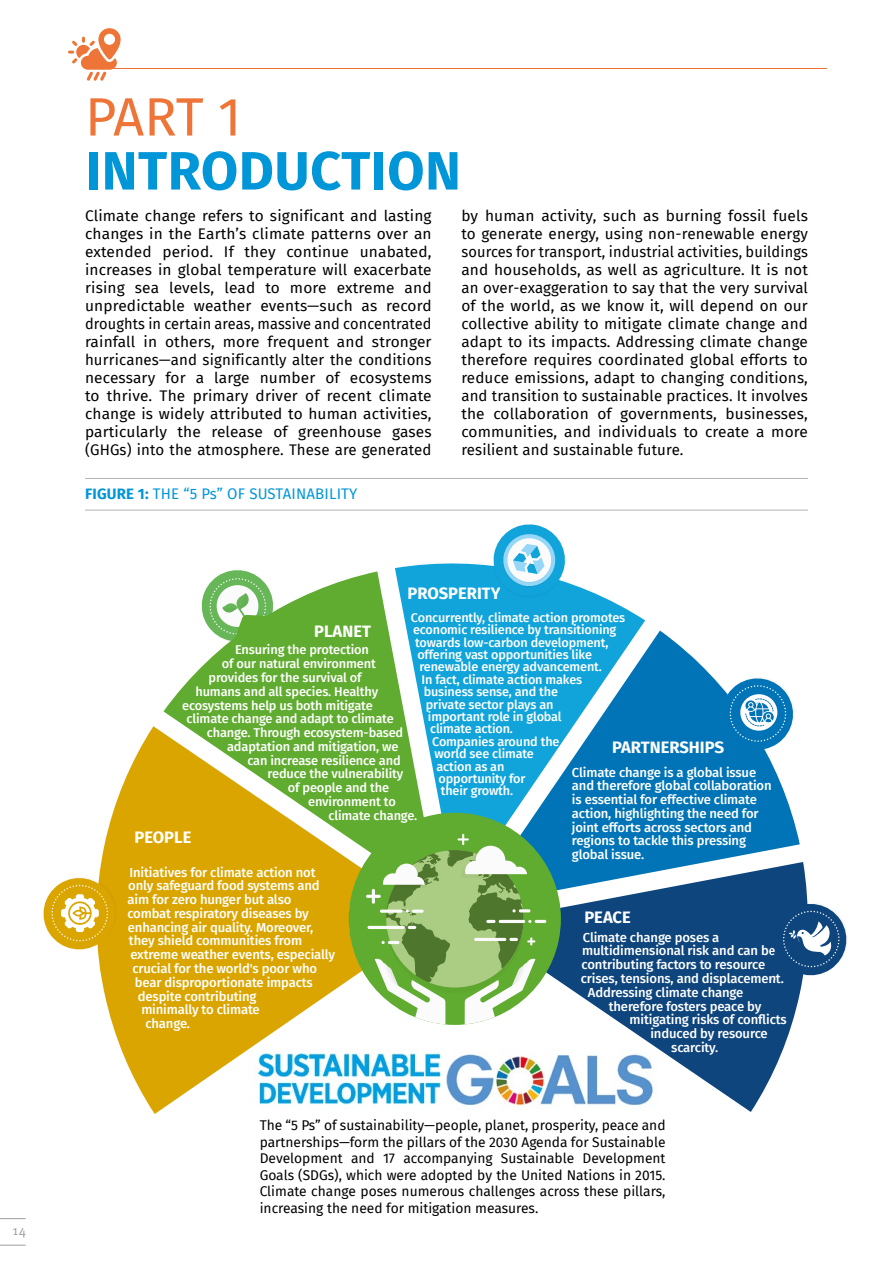
<style>
.page{position:relative;width:893px;height:1263px;background:#fff}
.page>*{position:absolute;margin:0;border:0;box-sizing:border-box;transform-origin:0 0}
.t1{font:700 54px "Fira Sans";letter-spacing:.01em;color:#0096d8}
.t2{font:54px "Fira Sans";color:#ee7537}
.t3{font:700 16.5px "Fira Sans";color:#fff}
.t4{font:15px/18px "Fira Sans";letter-spacing:.01em;color:#000;text-align:justify}
.t5{font:15px "Fira Sans";letter-spacing:.01em;color:#0096d8}
.t6{font:13.8px/16.5px "Fira Sans";color:#000;text-align:justify}
.t7{font:13.5px "Meta Pro";color:#9d9d9c}
.t8{font:500 13.05px/13.8px "Fira Sans";letter-spacing:-.01em;color:#fff}
.t9{font:500 12.75px "Fira Sans";letter-spacing:-.01em;color:#fff}
.t10{font:500 12.6px "Fira Sans";letter-spacing:-.01em;color:#fff}
.s1{font-weight:700}
</style>
<div class="page">
<svg style="left:0;top:1245px;width:26px;height:1px"></svg>
<svg style="left:0;top:1218px;width:26px;height:1px"></svg>
<img style="left:363px;top:1051px;width:179px;height:55px">
<svg style="left:98px;top:726px;width:265px;height:388px;fill:#dba500"></svg>
<svg style="left:542px;top:862px;width:266px;height:250px;fill:#0e457d"></svg>
<svg style="left:518px;top:630px;width:282px;height:261px;fill:#0074b7"></svg>
<svg style="left:689px;top:654px;width:18px;height:18px"></svg>
<svg style="left:395px;top:563px;width:250px;height:266px;background:#2fa7d8"></svg>
<svg style="left:163px;top:571px;width:261px;height:283px;fill:#60ac30"></svg>
<div style="left:349px;top:813px;width:212px;height:212px;background:#60ac30;border-radius:50%"></div>
<hr style="left:367px;top:926px;width:38px;height:3px;background:#fbfbfc;border-radius:2px">
<svg style="left:375px;top:834px;width:171px;height:190px"></svg>
<hr style="left:372px;top:889px;width:3px;height:15px;background:#fbfbfc;border-radius:2px">
<hr style="left:366px;top:895px;width:15px;height:3px;background:#fbfbfc;border-radius:2px">
<svg style="left:43px;top:873px;width:77px;height:81px"></svg>
<svg style="left:491px;top:524px;width:77px;height:75px"></svg>
<svg style="left:717px;top:673px;width:81px;height:82px"></svg>
<svg style="left:721px;top:899px;width:126px;height:94px"></svg>
<hr style="left:99px;top:68px;width:728px;height:1px;background:#ee7537">
<svg style="left:68px;top:28px;width:53px;height:53px"></svg>
<hr style="left:85px;top:478px;width:723px;height:1px;background:#b5b4b4">
<hr style="left:85px;top:510px;width:723px;height:1px;background:#b5b4b4">
<p class="t7" style="left:13px;top:1222px;width:15px">14</p>
<h1 class="t2" style="left:85px;top:76px;width:158px">PART 1</h1>
<h1 class="t1" style="left:85px;top:125px;width:377px">INTRODUCTION</h1>
<p class="t4" style="left:85px;top:206px;width:348px">Climate change refers to significant and lasting changes in the Earth’s climate patterns over an extended period. If they continue unabated, increases in global temperature will exacerbate rising sea levels, lead to more extreme and unpredictable weather events—such as record droughts in certain areas, massive and concentrated rainfall in others, more frequent and stronger hurricanes—and significantly alter the conditions necessary for a large number of ecosystems to thrive. The primary driver of recent climate change is widely attributed to human activities, particularly the release of greenhouse gases (GHGs) into the atmosphere. These are generated</p>
<p class="t5" style="left:85px;top:482px;width:274px"><span class="s1">FIGURE 1:</span> THE “5 Ps” OF SUSTAINABILITY</p>
<p class="t4" style="left:461px;top:206px;width:348px">by human activity, such as burning fossil fuels to generate energy, using non-renewable energy sources for transport, industrial activities, buildings and households, as well as agriculture. It is not an over-exaggeration to say that the very survival of the world, as we know it, will depend on our collective ability to mitigate climate change and adapt to its impacts. Addressing climate change therefore requires coordinated global efforts to reduce emissions, adapt to changing conditions, and transition to sustainable practices. It involves the collaboration of governments, businesses, communities, and individuals to create a more resilient and sustainable future.</p>
<p class="t3" style="left:407px;top:579px;width:95px">PROSPERITY</p>
<p class="t10" style="left:411px;top:607px;width:216px">Concurrently, climate action promotes</p>
<p class="t10" style="left:413px;top:620px;width:205px">economic resilience by transitioning</p>
<p class="t10" style="left:415px;top:632px;width:195px">towards low-carbon development,</p>
<p class="t10" style="left:417px;top:644px;width:176px">offering vast opportunities like</p>
<p class="t10" style="left:419px;top:657px;width:184px">renewable energy advancement.</p>
<p class="t10" style="left:422px;top:669px;width:162px">In fact, climate action makes</p>
<p class="t10" style="left:424px;top:682px;width:136px">business sense, and the</p>
<p class="t10" style="left:426px;top:694px;width:129px">private sector plays an</p>
<p class="t10" style="left:428px;top:706px;width:135px">important role in global</p>
<p class="t10" style="left:430px;top:719px;width:84px">climate action.</p>
<p class="t10" style="left:432px;top:731px;width:129px">Companies around the</p>
<p class="t10" style="left:434px;top:744px;width:101px">world see climate</p>
<p class="t10" style="left:436px;top:756px;width:69px">action as an</p>
<p class="t10" style="left:439px;top:768px;width:88px">opportunity for</p>
<p class="t10" style="left:441px;top:781px;width:74px">their growth.</p>
<p class="t3" style="left:314px;top:617px;width:58px">PLANET</p>
<p class="t9" style="left:235px;top:640px;width:135px">Ensuring the protection</p>
<p class="t9" style="left:222px;top:653px;width:155px">of our natural environment</p>
<p class="t9" style="left:209px;top:667px;width:155px">provides for the survival of</p>
<p class="t9" style="left:195px;top:681px;width:184px">humans and all species. Healthy</p>
<p class="t9" style="left:182px;top:695px;width:192px">ecosystems help us both mitigate</p>
<p class="t9" style="left:187px;top:709px;width:209px">climate change and adapt to climate</p>
<p class="t9" style="left:207px;top:722px;width:198px">change. Through ecosystem-based</p>
<p class="t9" style="left:227px;top:736px;width:173px">adaptation and mitigation, we</p>
<p class="t9" style="left:247px;top:750px;width:155px">can increase resilience and</p>
<p class="t9" style="left:268px;top:764px;width:137px">reduce the vulnerability</p>
<p class="t9" style="left:288px;top:777px;width:103px">of people and the</p>
<p class="t9" style="left:308px;top:791px;width:89px">environment to</p>
<p class="t9" style="left:328px;top:805px;width:90px">climate change.</p>
<p class="t3" style="left:612px;top:733px;width:113px">PARTNERSHIPS</p>
<p class="t8" style="left:572px;top:764px;width:201px">Climate change is a global issue and therefore global collaboration is essential for effective climate action, highlighting the need for joint efforts across sectors and regions to tackle this pressing global issue.</p>
<p class="t3" style="left:135px;top:823px;width:58px">PEOPLE</p>
<p class="t8" style="left:129px;top:864px;width:188px">Initiatives for climate action not</p>
<p class="t8" style="left:128px;top:878px;width:193px">only safeguard food systems and</p>
<p class="t8" style="left:128px;top:892px;width:165px">aim for zero hunger but also</p>
<p class="t8" style="left:127px;top:906px;width:183px">combat respiratory diseases by</p>
<p class="t8" style="left:128px;top:919px;width:187px">enhancing air quality. Moreover,</p>
<p class="t8" style="left:129px;top:933px;width:175px">they shield communities from</p>
<p class="t8" style="left:130px;top:947px;width:206px">extreme weather events, especially</p>
<p class="t8" style="left:132px;top:961px;width:186px">crucial for the world's poor who</p>
<p class="t8" style="left:135px;top:974px;width:180px">bear disproportionate impacts</p>
<p class="t8" style="left:138px;top:988px;width:120px">despite contributing</p>
<p class="t8" style="left:141px;top:1002px;width:120px">minimally to climate</p>
<p class="t8" style="left:145px;top:1016px;width:46px">change.</p>
<p class="t3" style="left:584px;top:904px;width:48px">PEACE</p>
<p class="t8" style="left:583px;top:929px;width:138px">Climate change poses a</p>
<p class="t8" style="left:582px;top:943px;width:195px">multidimensional risk and can be</p>
<p class="t8" style="left:581px;top:957px;width:185px">contributing factors to resource</p>
<p class="t8" style="left:581px;top:971px;width:205px">crises, tensions, and displacement.</p>
<p class="t8" style="left:588px;top:985px;width:157px">Addressing climate change</p>
<p class="t8" style="left:609px;top:998px;width:154px">therefore fosters peace by</p>
<p class="t8" style="left:630px;top:1012px;width:159px">mitigating risks of conflicts</p>
<p class="t8" style="left:650px;top:1026px;width:119px">induced by resource</p>
<p class="t8" style="left:671px;top:1040px;width:49px">scarcity.</p>
<p class="t6" style="left:260px;top:1117px;width:407px">The “5 Ps” of sustainability—people, planet, prosperity, peace and partnerships—form the pillars of the 2030 Agenda for Sustainable Development and 17 accompanying Sustainable Development Goals (SDGs), which were adopted by the United Nations in 2015.<br>Climate change poses numerous challenges across these pillars, increasing the need for mitigation measures.</p>
</div>
